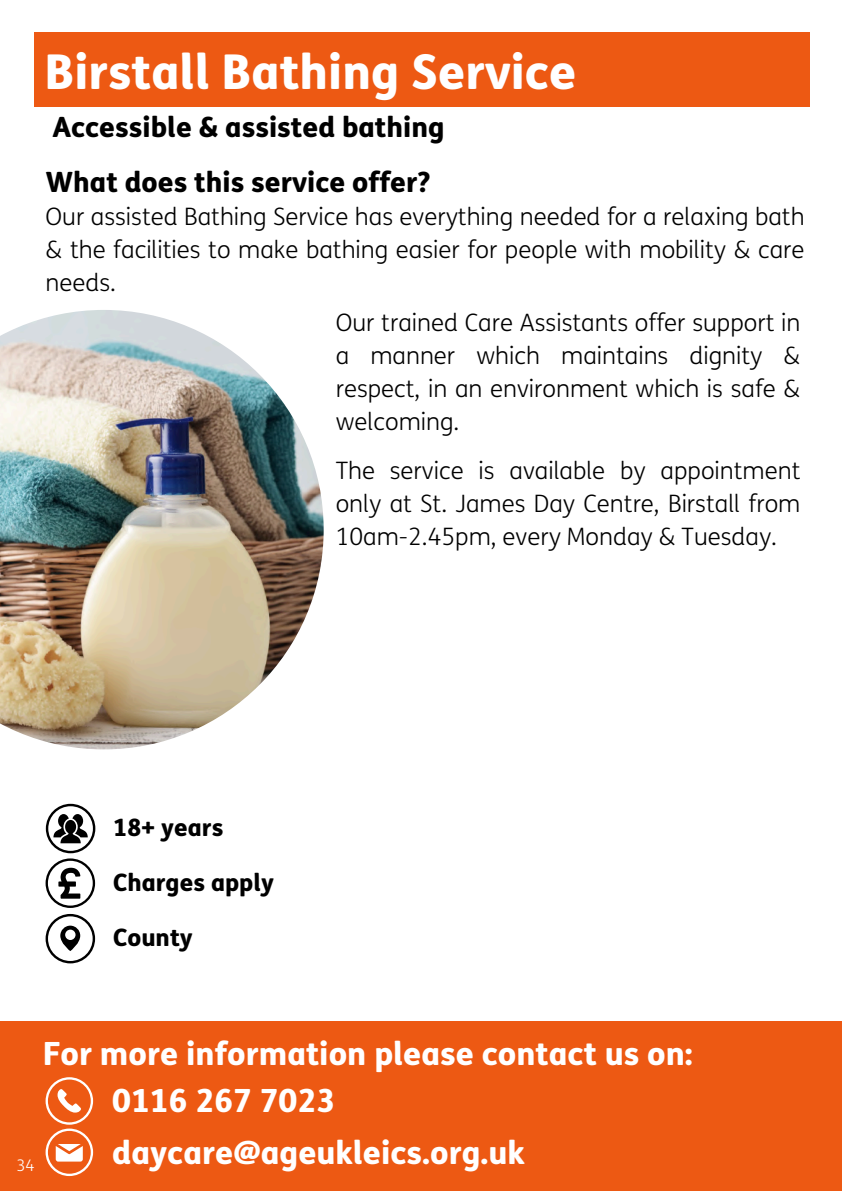
<style>
.page{position:relative;width:842px;height:1191px;background:#fff}
.page>*{position:absolute;margin:0;border:0;box-sizing:border-box;transform-origin:0 0}
.t1{font:800 48px "FS Me";color:#fff}
.t2{font:800 32px "FS Me";color:#fff}
.t3{font:800 28px "FS Me";color:#000}
.t4{font:300 24px/33px "FS Me";color:#000;text-align:justify}
.t5{font:800 24px "FS Me";color:#000}
.t6{font:300 16px "FS Me";color:#fff}
</style>
<div class="page">
<div style="left:34px;top:33px;width:775px;height:74px;background:#ed5913"></div>
<div style="left:0;top:1021px;width:842px;height:170px;background:#ed5913"></div>
<svg style="left:46px;top:1077px;width:47px;height:99px"></svg>
<svg style="left:46px;top:914px;width:49px;height:49px"></svg>
<svg style="left:46px;top:804px;width:49px;height:104px"></svg>
<img style="left:0;top:310px;width:323px;height:439px">
<p class="t1" style="left:44px;top:41px;width:533px">Birstall Bathing Service</p>
<p class="t3" style="left:52px;top:109px;width:393px">Accessible &amp; assisted bathing</p>
<h3 class="t3" style="left:46px;top:164px;width:386px">What does this service offer?</h3>
<p class="t4" style="left:46px;top:201px;width:760px">Our assisted Bathing Service has everything needed for a relaxing bath &amp; the facilities to make bathing easier for people with mobility &amp; care needs.</p>
<h1 class="t4" style="left:336px;top:307px;width:466px">Our trained Care Assistants offer support in a manner which maintains dignity &amp; respect, in an environment which is safe &amp; welcoming.</h1>
<h3 class="t4" style="left:336px;top:455px;width:466px">The service is available by appointment only at St. James Day Centre, Birstall from 10am-2.45pm, every Monday &amp; Tuesday.</h3>
<h4 class="t5" style="left:113px;top:812px;width:112px">18+ years</h4>
<h4 class="t5" style="left:113px;top:867px;width:162px">Charges apply</h4>
<p class="t5" style="left:113px;top:922px;width:81px">County</p>
<h4 class="t6" style="left:16px;top:1156px;width:20px">34</h4>
<p class="t2" style="left:43px;top:1034px;width:651px">For more information please contact us on:</p>
<p class="t2" style="left:112px;top:1081px;width:224px">0116 267 7023</p>
<p class="t2" style="left:112px;top:1132px;width:414px">daycare@ageukleics.org.uk</p>
</div>
